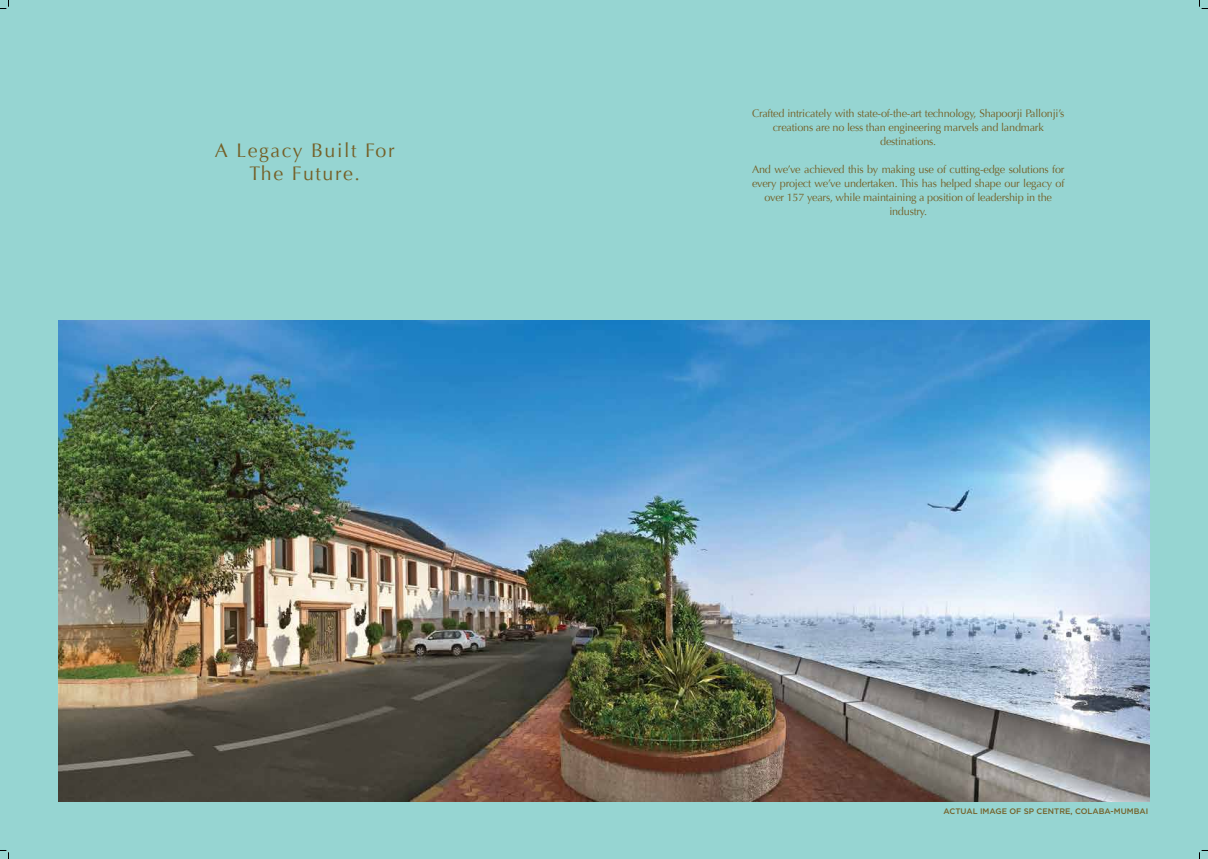
<style>
.page{position:relative;width:1208px;height:859px;background:#96d5d2}
.page>*{position:absolute;margin:0;border:0;box-sizing:border-box;transform-origin:0 0}
.t1{font:19.6px/23.2px "Optima";letter-spacing:.08em;color:#756027;text-align:center}
.t2{font:10.9px/14px "Optima";letter-spacing:-.02em;color:#756027;text-align:center}
.t3{font:500 8px "Gotham";color:#756028}
</style>
<div class="page">
<img style="left:59px;top:321px;width:1090px;height:480px">
<svg style="left:0;top:0;width:9px;height:9px"></svg>
<svg style="left:1199px;top:0;width:9px;height:9px"></svg>
<svg style="left:0;top:850px;width:9px;height:9px"></svg>
<svg style="left:1199px;top:850px;width:9px;height:9px"></svg>
<h1 class="t1" style="left:215px;top:139px;width:181px">A Legacy Built For<br>The Future.</h1>
<p class="t2" style="left:752px;top:106px;width:314px">Crafted intricately with state-of-the-art technology, Shapoorji Pallonji’s creations are no less than engineering marvels and landmark destinations.</p>
<p class="t2" style="left:752px;top:162px;width:314px">And we’ve achieved this by making use of cutting-edge solutions for every project we’ve undertaken. This has helped shape our legacy of over 157 years, while maintaining a position of leadership in the industry.</p>
<p class="t3" style="left:943px;top:806px;width:206px">ACTUAL IMAGE OF SP CENTRE, COLABA-MUMBAI</p>
</div>
